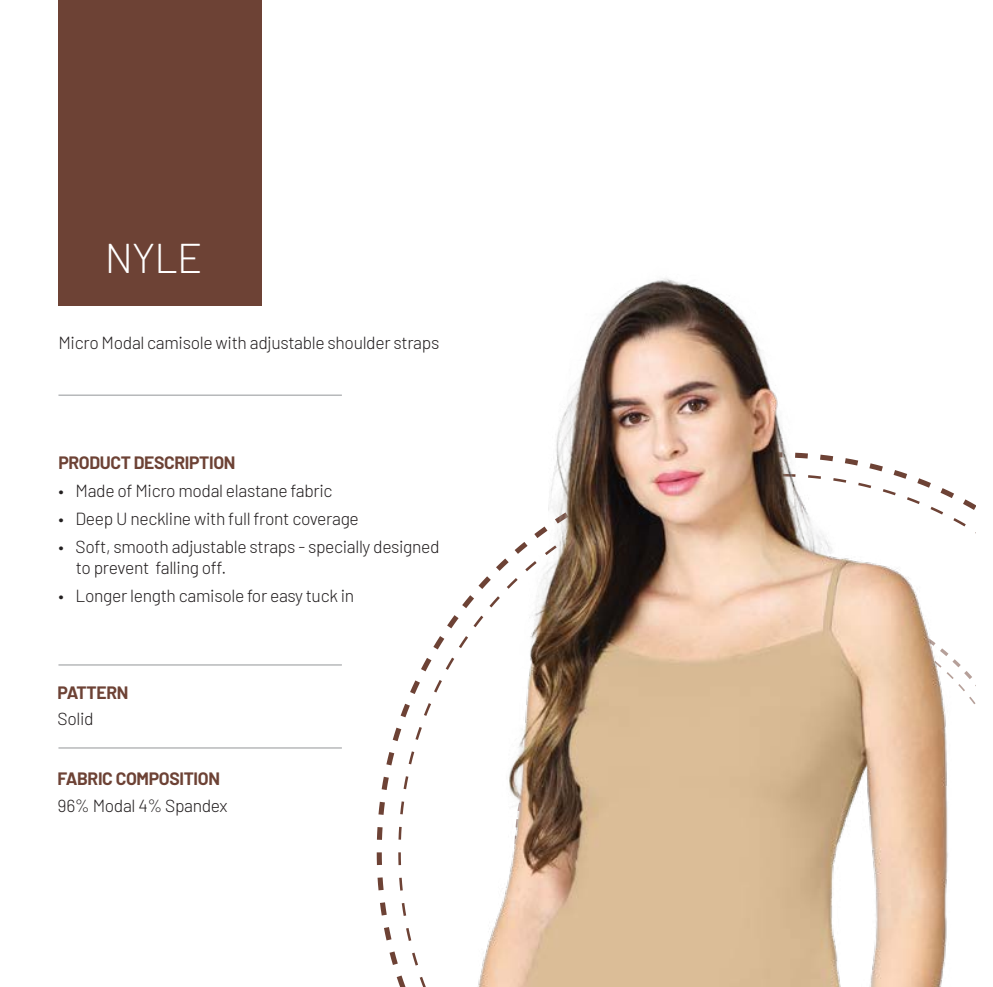
<style>
.page{position:relative;width:993px;height:987px;background:#fff}
.page>*{position:absolute;margin:0;border:0;box-sizing:border-box;transform-origin:0 0}
.t1{font:300 41.48px "Barlow";color:#fff}
.t2{font:300 17.5px/21px "Barlow";letter-spacing:-.02em;color:#231f20}
.t3{font:700 17.5px/26.2px "Barlow";letter-spacing:-.02em;color:#6d4235}
.s1{font-weight:300;color:#231f20}
</style>
<div class="page">
<div style="left:58px;top:0;width:204px;height:305px;background:#6d4235"></div>
<hr style="left:58px;top:395px;width:284px;height:1px;background:#939598">
<hr style="left:58px;top:665px;width:284px;height:1px;background:#939598">
<hr style="left:58px;top:748px;width:284px;height:1px;background:#939598">
<img style="left:311px;top:278px;width:665px;height:709px">
<p class="t1" style="left:105px;top:228px;width:99px">NYLE</p>
<p class="t2" style="left:58px;top:330px;width:382px">Micro Modal camisole with adjustable shoulder straps</p>
<p class="t3" style="left:58px;top:448px;width:178px">PRODUCT DESCRIPTION</p>
<p class="t2" style="left:58px;top:479px;width:275px">• Made of Micro modal elastane fabric</p>
<p class="t2" style="left:58px;top:507px;width:302px">• Deep U neckline with full front coverage</p>
<p class="t2" style="left:76px;top:535px;width:365px;text-indent:-17px">• Soft, smooth adjustable straps - specially designed to prevent falling off.</p>
<p class="t2" style="left:58px;top:584px;width:297px">• Longer length camisole for easy tuck in</p>
<p class="t3" style="left:58px;top:678px;width:72px">PATTERN<br><span class="s1">Solid</span></p>
<p class="t3" style="left:58px;top:765px;width:171px">FABRIC COMPOSITION<br><span class="s1">96% Modal 4% Spandex</span></p>
</div>
